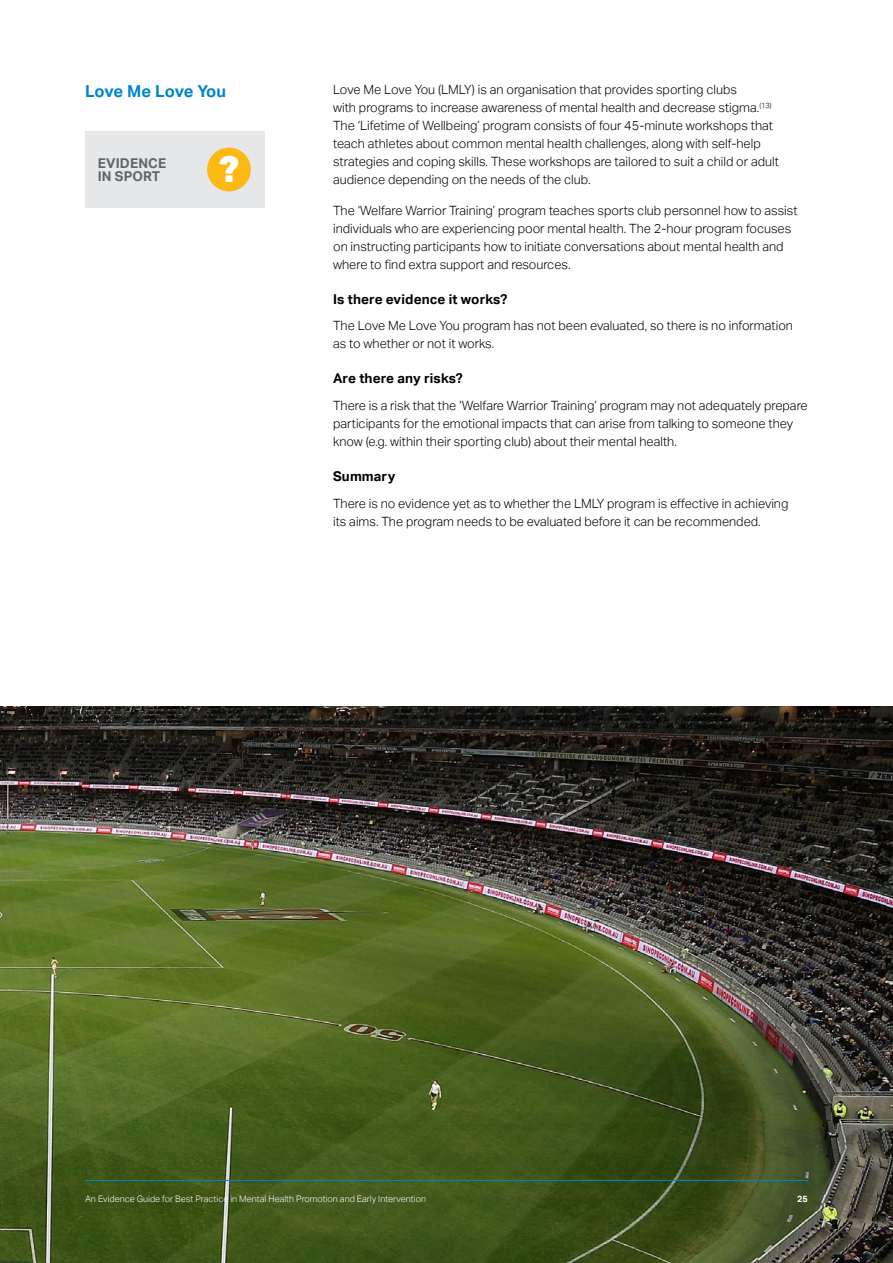
<style>
.page{position:relative;width:893px;height:1263px;background:#fff}
.page>*{position:absolute;margin:0;border:0;box-sizing:border-box;transform-origin:0 0}
.t1{font:900 35.7px "Aktiv Grotesk";color:#fff}
.t2{font:700 16.5px "Aktiv Grotesk";letter-spacing:-.02em;color:#0085ca}
.t3{font:700 13.5px "Aktiv Grotesk";letter-spacing:.01em;color:#000}
.t4{font:700 13.5px/13.5px "Aktiv Grotesk";letter-spacing:.01em;color:#636466}
.t5{font:300 12.75px/18px "Aktiv Grotesk";color:#000}
.t6{font:300 9px "Aktiv Grotesk";color:#fff}
.t7{font:700 9px "Aktiv Grotesk";color:#fff}
</style>
<div class="page">
<div style="left:85px;top:131px;width:180px;height:77px;background:#e6e7e8"></div>
<div style="left:207px;top:148px;width:44px;height:43px;background:#fdb913;border-radius:50%"></div>
<img style="left:0;top:706px;width:893px;height:557px">
<hr style="left:85px;top:1180px;width:723px;height:1px;background:#0085ca">
<p class="t2" style="left:85px;top:81px;width:143px">Love Me Love You</p>
<p class="t4" style="left:98px;top:156px;width:70px">EVIDENCE<br>IN SPORT</p>
<h1 class="t1" style="left:219px;top:146px;width:21px">?</h1>
<p class="t5" style="left:333px;top:81px;width:447px">Love Me Love You (LMLY) is an organisation that provides sporting clubs<br>with programs to increase awareness of mental health and decrease stigma.<sup>(13)<br></sup>The ‘Lifetime of Wellbeing’ program consists of four 45-minute workshops that teach athletes about common mental health challenges, along with self-help strategies and coping skills. These workshops are tailored to suit a child or adult audience depending on the needs of the club.</p>
<p class="t5" style="left:333px;top:202px;width:466px">The ‘Welfare Warrior Training’ program teaches sports club personnel how to assist individuals who are experiencing poor mental health. The 2-hour program focuses on instructing participants how to initiate conversations about mental health and where to find extra support and resources.</p>
<p class="t3" style="left:333px;top:291px;width:176px">Is there evidence it works?</p>
<p class="t5" style="left:333px;top:317px;width:461px">The Love Me Love You program has not been evaluated, so there is no information as to whether or not it works.</p>
<p class="t3" style="left:333px;top:371px;width:131px">Are there any risks?</p>
<p class="t5" style="left:333px;top:397px;width:476px">There is a risk that the ‘Welfare Warrior Training’ program may not adequately prepare participants for the emotional impacts that can arise from talking to someone they know (e.g. within their sporting club) about their mental health.</p>
<p class="t3" style="left:333px;top:468px;width:64px">Summary</p>
<p class="t5" style="left:333px;top:494px;width:457px">There is no evidence yet as to whether the LMLY program is effective in achieving its aims. The program needs to be evaluated before it can be recommended.</p>
<p class="t6" style="left:85px;top:1194px;width:343px">An Evidence Guide for Best Practice in Mental Health Promotion and Early Intervention</p>
<p class="t7" style="left:797px;top:1194px;width:12px">25</p>
</div>
